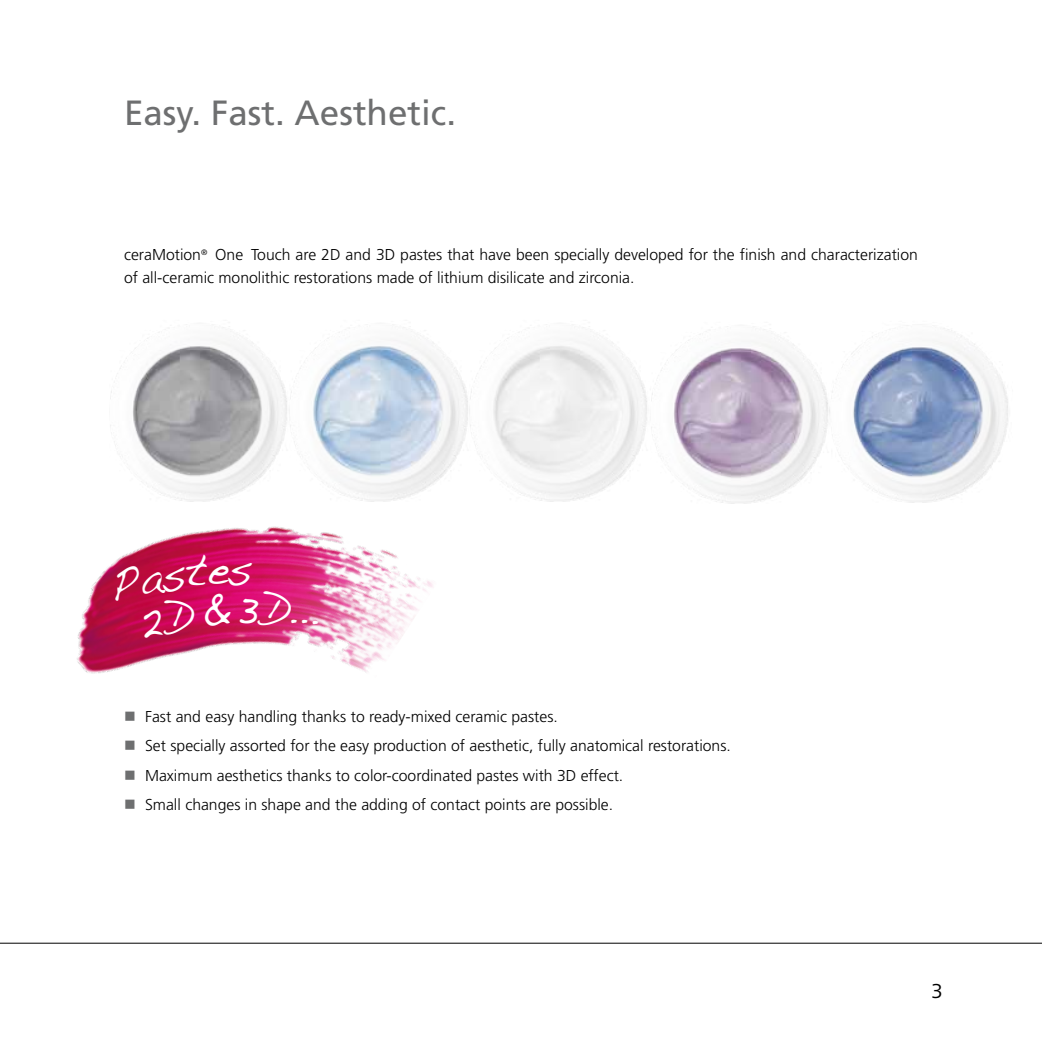
<style>
.page{position:relative;width:1042px;height:1042px;background:#fff}
.page>*{position:absolute;margin:0;border:0;box-sizing:border-box;transform-origin:0 0}
.t1{font:36.57px "Dakota";color:#fff}
.t2{font:35px "Frutiger LT Std";color:#6e6f70}
.t3{font:21px "Frutiger Next LTW1 G";color:#000}
.t4{font:300 15.75px/22.8px "Frutiger LT Std";color:#000}
.s1{color:#6e6f70}
</style>
<div class="page">
<hr style="left:0;top:943px;width:1042px;height:1px;background:#000">
<img style="left:667px;top:329px;width:146px;height:175px">
<img style="left:306px;top:327px;width:143px;height:76px">
<img style="left:110px;top:327px;width:191px;height:76px">
<img style="left:449px;top:327px;width:213px;height:175px">
<img style="left:77px;top:403px;width:382px;height:271px">
<img style="left:813px;top:325px;width:195px;height:178px">
<svg style="left:108px;top:554px;width:151px;height:85px;background:#c70e52"></svg>
<svg style="left:291px;top:619px;width:27px;height:5px"></svg>
<h2 class="t2" style="left:124px;top:93px;width:333px">Easy. Fast. Aesthetic.</h2>
<p class="t4" style="left:124px;top:243px;width:795px">ceraMotion<sup>®</sup> One Touch are 2D and 3D pastes that have been specially developed for the finish and characterization of all-ceramic monolithic restorations made of lithium disilicate and zirconia.</p>
<h1 class="t1" style="left:259px;top:589px;width:34px">D</h1>
<p class="t4" style="left:124px;top:705px;width:435px"><span class="s1">■</span> Fast and easy handling thanks to ready-mixed ceramic pastes.</p>
<p class="t4" style="left:124px;top:735px;width:608px"><span class="s1">■</span> Set specially assorted for the easy production of aesthetic, fully anatomical restorations.</p>
<p class="t4" style="left:124px;top:764px;width:501px"><span class="s1">■</span> Maximum aesthetics thanks to color-coordinated pastes with 3D effect.</p>
<p class="t4" style="left:124px;top:793px;width:490px"><span class="s1">■</span> Small changes in shape and the adding of contact points are possible.</p>
<h3 class="t3" style="left:931px;top:979px;width:13px">3</h3>
</div>
